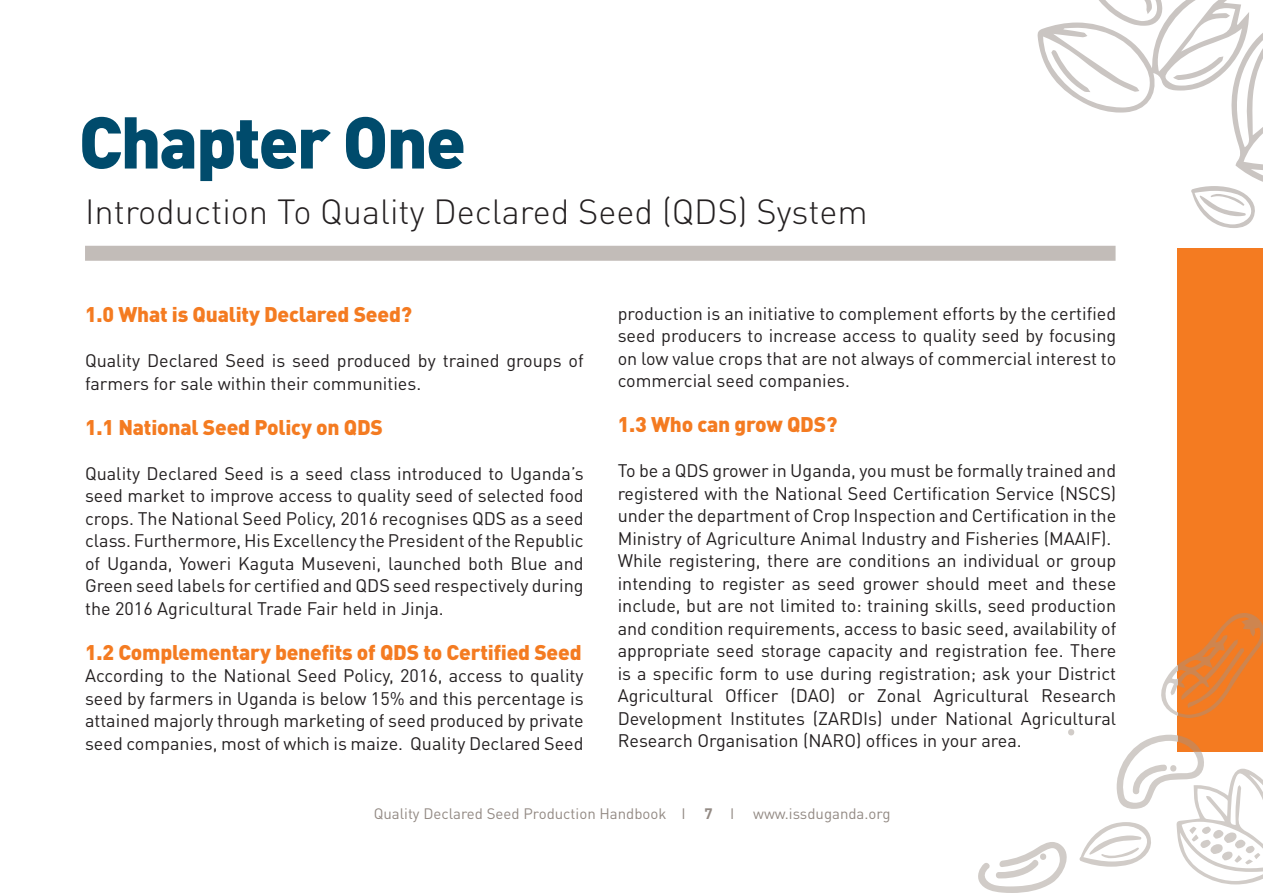
<style>
.page{position:relative;width:1263px;height:893px;background:#fff}
.page>*{position:absolute;margin:0;border:0;box-sizing:border-box;transform-origin:0 0}
.t1{font:900 72px "DIN Pro";letter-spacing:-.03em;color:#004b6c}
.t2{font:300 34.5px "DIN Pro";color:#231f20}
.t3{font:900 21px "DIN Pro";letter-spacing:-.01em;color:#f47b21}
.t4{font:18px/22.5px "DIN Pro";color:#231f20;text-align:justify}
.t5{font:15px "DIN Pro";color:#938a84}
.s1{font-weight:700}
</style>
<div class="page">
<div style="left:1178px;top:248px;width:85px;height:504px;background:#f47b21"></div>
<svg style="left:1161px;top:613px;width:102px;height:105px"></svg>
<svg style="left:978px;top:729px;width:285px;height:164px"></svg>
<svg style="left:1037px;top:0;width:226px;height:228px"></svg>
<hr style="left:0;top:0;width:1px;height:893px;background:#e8e6e4">
<div style="left:85px;top:246px;width:1030px;height:15px;background:#c2bcb8"></div>
<h1 class="t1" style="left:79px;top:94px;width:389px">Chapter One</h1>
<h2 class="t2" style="left:85px;top:188px;width:784px">Introduction To Quality declared seed (Qds) system</h2>
<p class="t3" style="left:85px;top:300px;width:328px">1.0 What is Quality declared seed?</p>
<p class="t4" style="left:85px;top:349px;width:500px">Quality Declared Seed is seed produced by trained groups of farmers for sale within their communities.</p>
<p class="t3" style="left:85px;top:413px;width:299px">1.1 National seed Policy on Qds</p>
<p class="t4" style="left:85px;top:461px;width:500px">Quality Declared Seed is a seed class introduced to Uganda’s seed market to improve access to quality seed of selected food crops. The National Seed Policy, 2016 recognises QDS as a seed class. Furthermore, His Excellency the President of the Republic of Uganda, Yoweri Kaguta Museveni, launched both Blue and Green seed labels for certified and QDS seed respectively during the 2016 Agricultural Trade Fair held in Jinja.</p>
<p class="t3" style="left:85px;top:638px;width:498px">1.2 Complementary benefits of Qds to Certified seed</p>
<p class="t4" style="left:85px;top:664px;width:500px">According to the National Seed Policy, 2016, access to quality seed by farmers in Uganda is below 15% and this percentage is attained majorly through marketing of seed produced by private seed companies, most of which is maize. Quality Declared Seed</p>
<p class="t4" style="left:618px;top:301px;width:500px">production is an initiative to complement efforts by the certified seed producers to increase access to quality seed by focusing on low value crops that are not always of commercial interest to commercial seed companies.</p>
<p class="t3" style="left:618px;top:411px;width:221px">1.3 Who can grow Qds?</p>
<p class="t4" style="left:618px;top:459px;width:500px;text-align:left">To be a QDS grower in Uganda, you must be formally trained and registered with the National Seed Certification Service (NSCS) under the department of Crop Inspection and Certification in the Ministry of Agriculture Animal Industry and Fisheries (MAAIF).<br>While registering, there are conditions an individual or group intending to register as seed grower should meet and these include, but are not limited to: training skills, seed production and condition requirements, access to basic seed, availability of appropriate seed storage capacity and registration fee. There is a specific form to use during registration; ask your District Agricultural Officer (DAO) or Zonal Agricultural Research Development Institutes (ZARDIs) under National Agricultural Research Organisation (NARO) offices in your area.</p>
<p class="t5" style="left:374px;top:804px;width:518px">Quality Declared Seed Production Handbook I <span class="s1">7</span> I www.issduganda.org</p>
</div>
